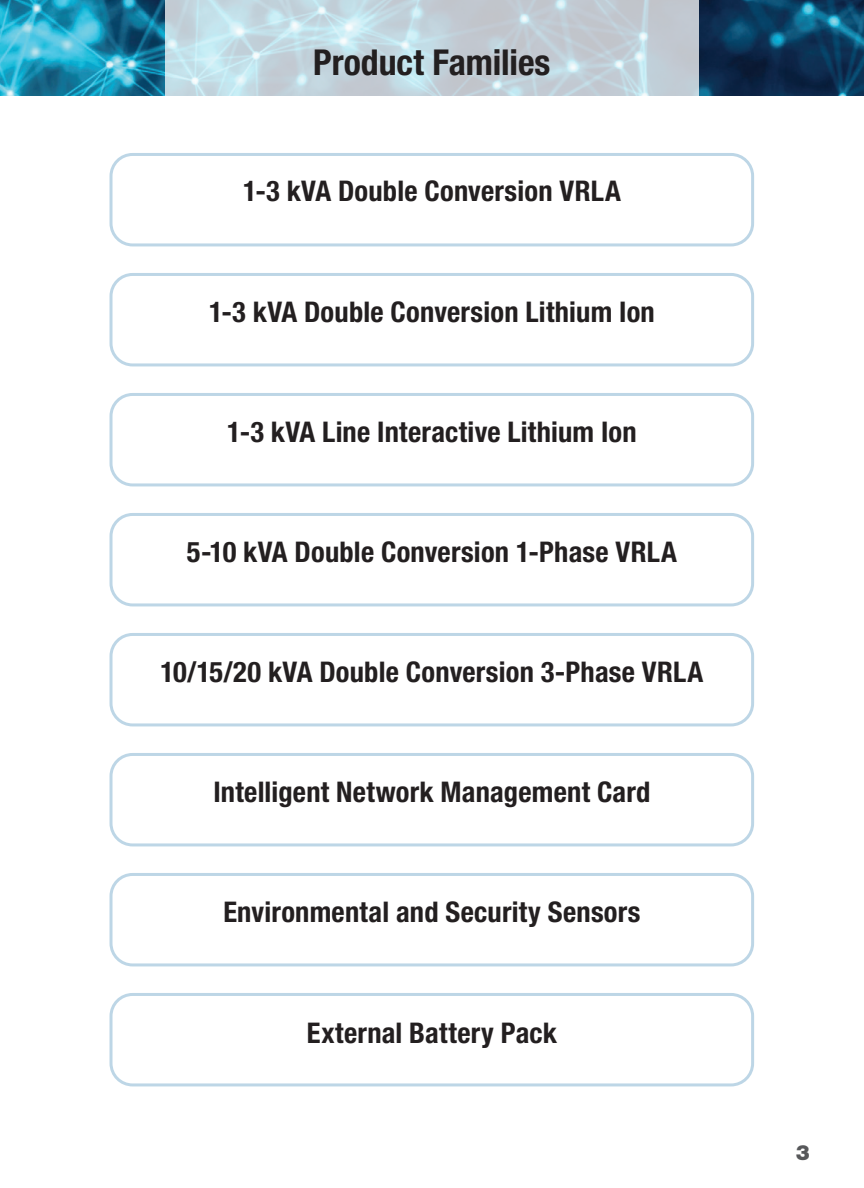
<style>
.page{position:relative;width:864px;height:1188px;background:#fff}
.page>*{position:absolute;margin:0;border:0;box-sizing:border-box;transform-origin:0 0}
.t1{font:700 condensed 35.7px "Helvetica Neue LT Std";color:#231f20}
.t2{font:700 condensed 28.5px "Helvetica Neue LT Std";letter-spacing:.01em;color:#231f20}
.t3{font:900 21px "Helvetica Neue LT Std";color:#57585a}
</style>
<div class="page">
<img style="left:1px;top:0;width:863px;height:95px">
<img style="left:0;top:0;width:1px;height:95px">
<svg style="left:166px;top:0;width:533px;height:96px;background:#c3d3dc"></svg>
<div style="left:110px;top:153px;width:644px;height:93px;border:3px solid #bdd6e6;border-radius:22px"></div>
<div style="left:110px;top:273px;width:644px;height:93px;border:3px solid #bdd6e6;border-radius:22px"></div>
<div style="left:110px;top:393px;width:644px;height:93px;border:3px solid #bdd6e6;border-radius:22px"></div>
<div style="left:110px;top:513px;width:644px;height:93px;border:3px solid #bdd6e6;border-radius:22px"></div>
<div style="left:110px;top:633px;width:644px;height:93px;border:3px solid #bdd6e6;border-radius:22px"></div>
<div style="left:110px;top:753px;width:644px;height:93px;border:3px solid #bdd6e6;border-radius:22px"></div>
<div style="left:110px;top:873px;width:644px;height:93px;border:3px solid #bdd6e6;border-radius:22px"></div>
<div style="left:110px;top:993px;width:644px;height:93px;border:3px solid #bdd6e6;border-radius:22px"></div>
<p class="t1" style="left:374px;top:36px;width:118px">1-Phase</p>
<p class="t1" style="left:313px;top:41px;width:239px">Product Families</p>
<p class="t2" style="left:243px;top:174px;width:379px">1-3 kVA Double Conversion VRLA</p>
<p class="t2" style="left:209px;top:294px;width:447px">1-3 kVA Double Conversion Lithium Ion</p>
<p class="t2" style="left:227px;top:414px;width:411px">1-3 kVA Line Interactive Lithium Ion</p>
<p class="t2" style="left:187px;top:535px;width:492px">5-10 kVA Double Conversion 1-Phase VRLA</p>
<p class="t2" style="left:161px;top:655px;width:544px">10/15/20 kVA Double Conversion 3-Phase VRLA</p>
<p class="t2" style="left:213px;top:775px;width:439px">Intelligent Network Management Card</p>
<p class="t2" style="left:223px;top:895px;width:419px">Environmental and Security Sensors</p>
<p class="t2" style="left:307px;top:1015px;width:252px">External Battery Pack</p>
<p class="t3" style="left:796px;top:1140px;width:16px">3</p>
</div>
